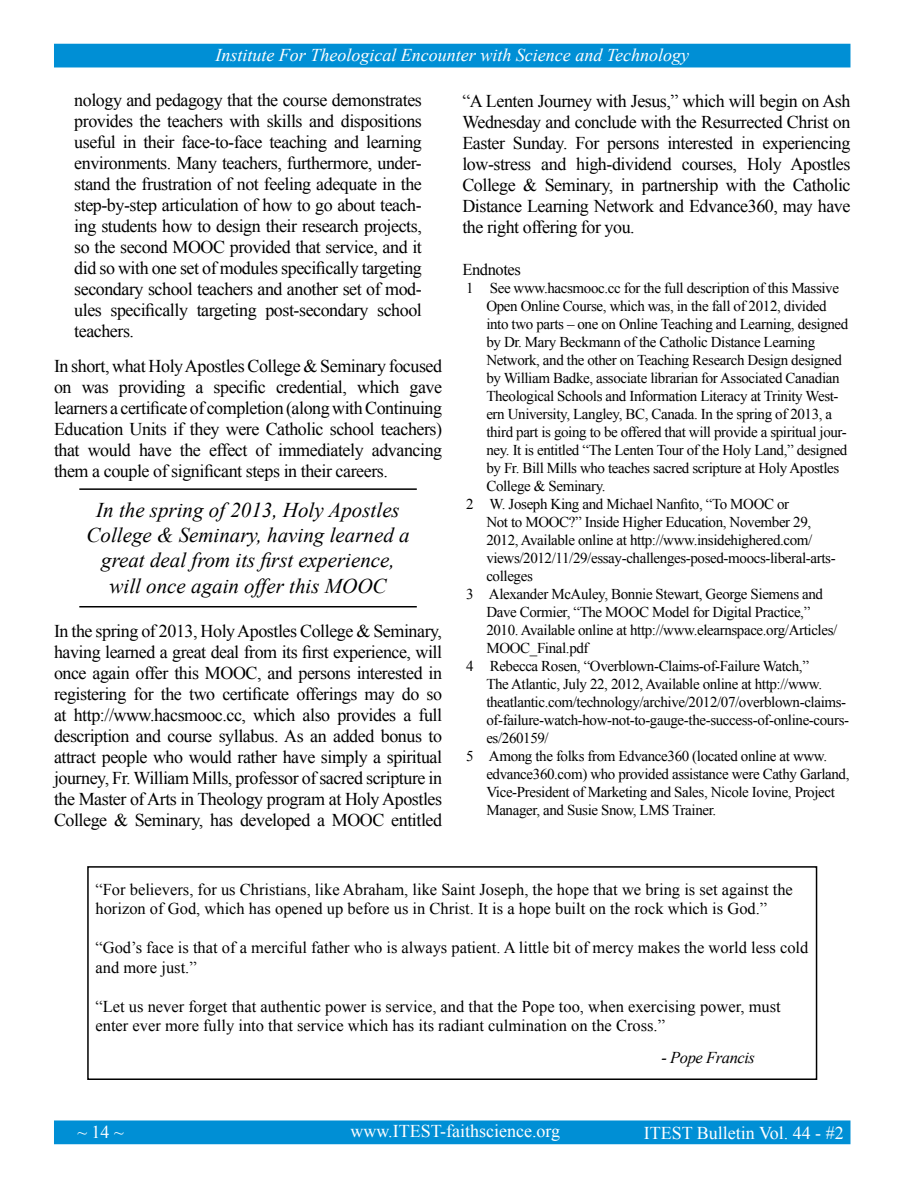
<style>
.page{position:relative;width:918px;height:1188px;background:#fff}
.page>*{position:absolute;margin:0;border:0;box-sizing:border-box;transform-origin:0 0}
.t1{font:italic 21px/25.2px "Times New Roman";color:#000;text-align:center}
.t2{font:18px/21px "Times New Roman";letter-spacing:-.025em;color:#000;text-align:justify}
.t3{font:italic 18px "Times New Roman";color:#fff}
.t4{font:18px "Times New Roman";color:#fff}
.t5{font:16.5px/19.5px "Times New Roman";color:#000}
.t6{font:italic 16.5px "Times New Roman";letter-spacing:-.025em;color:#000}
.t7{font:16.5px "Times New Roman";letter-spacing:-.025em;color:#000}
.t8{font:15px "Times New Roman";letter-spacing:-.025em;color:#000}
</style>
<div class="page">
<div style="left:54px;top:1120px;width:796px;height:24px;background:#008fd5;border:2px solid #008fd5"></div>
<div style="left:54px;top:44px;width:796px;height:23px;background:#008fd5"></div>
<hr style="left:79px;top:488px;width:338px;height:2px;background:#000">
<hr style="left:79px;top:606px;width:338px;height:2px;background:#000">
<div style="left:87px;top:866px;width:730px;height:214px;border:2px solid #000"></div>
<p class="t3" style="left:215px;top:43px;width:475px">Institute For Theological Encounter with Science and Technology</p>
<p class="t2" style="left:74px;top:89px;width:349px">nology and pedagogy that the course demonstrates provides the teachers with skills and dispositions useful in their face-to-face teaching and learning environments. Many teachers, furthermore, under&shy;stand the frustration of not feeling adequate in the step-by-step articulation of how to go about teach&shy;ing students how to design their research projects, so the second MOOC provided that service, and it did so with one set of modules specifically targeting secondary school teachers and another set of mod&shy;ules specifically targeting post-secondary school teachers.</p>
<p class="t2" style="left:54px;top:355px;width:390px">In short, what Holy Apostles College &amp; Seminary focused on was providing a specific credential, which gave learners a certificate of completion (along with Continuing Education Units if they were Catholic school teachers) that would have the effect of immediately advancing them a couple of significant steps in their careers.</p>
<p class="t1" style="left:86px;top:497px;width:325px">In the spring of 2013, Holy Apostles College &amp; Seminary, having learned a great deal from its first experience, will once again offer this MOOC</p>
<p class="t2" style="left:54px;top:620px;width:390px">In the spring of 2013, Holy Apostles College &amp; Seminary, having learned a great deal from its first experience, will once again offer this MOOC, and persons interested in registering for the two certificate offerings may do so at http://www.hacsmooc.cc, which also provides a full description and course syllabus. As an added bonus to attract people who would rather have simply a spiritual journey, Fr. William Mills, professor of sacred scripture in the Master of Arts in Theology program at Holy Apostles College &amp; Seminary, has developed a MOOC entitled</p>
<p class="t2" style="left:462px;top:90px;width:390px">“A Lenten Journey with Jesus,” which will begin on Ash Wednesday and conclude with the Resurrected Christ on Easter Sunday. For persons interested in experiencing low-stress and high-dividend courses, Holy Apostles College &amp; Seminary, in partnership with the Catholic Distance Learning Network and Edvance360, may have the right offering for you.</p>
<p class="t7" style="left:462px;top:258px;width:60px">Endnotes</p>
<p class="t8" style="left:466px;top:278px;width:374px">1 See www.hacsmooc.cc for the full description of this Massive</p>
<p class="t8" style="left:486px;top:296px;width:342px">Open Online Course, which was, in the fall of 2012, divided</p>
<p class="t8" style="left:486px;top:314px;width:363px">into two parts – one on Online Teaching and Learning, designed</p>
<p class="t8" style="left:486px;top:332px;width:330px">by Dr. Mary Beckmann of the Catholic Distance Learning</p>
<p class="t8" style="left:486px;top:350px;width:357px">Network, and the other on Teaching Research Design designed</p>
<p class="t8" style="left:486px;top:368px;width:355px">by William Badke, associate librarian for Associated Canadian</p>
<p class="t8" style="left:486px;top:386px;width:354px">Theological Schools and Information Literacy at Trinity West-</p>
<p class="t8" style="left:486px;top:404px;width:347px">ern University, Langley, BC, Canada. In the spring of 2013, a</p>
<p class="t8" style="left:486px;top:422px;width:362px">third part is going to be offered that will provide a spiritual jour-</p>
<p class="t8" style="left:486px;top:440px;width:363px">ney. It is entitled “The Lenten Tour of the Holy Land,” designed</p>
<p class="t8" style="left:486px;top:458px;width:354px">by Fr. Bill Mills who teaches sacred scripture at Holy Apostles</p>
<p class="t8" style="left:486px;top:476px;width:121px">College &amp; Seminary.</p>
<p class="t8" style="left:466px;top:494px;width:325px">2 W. Joseph King and Michael Nanfito, “To MOOC or</p>
<p class="t8" style="left:486px;top:512px;width:326px">Not to MOOC?” Inside Higher Education, November 29,</p>
<p class="t8" style="left:486px;top:530px;width:328px">2012, Available online at http://www.insidehighered.com/</p>
<p class="t8" style="left:486px;top:548px;width:351px">views/2012/11/29/essay-challenges-posed-moocs-liberal-arts-</p>
<p class="t8" style="left:486px;top:566px;width:48px">colleges</p>
<p class="t8" style="left:466px;top:584px;width:358px">3 Alexander McAuley, Bonnie Stewart, George Siemens and</p>
<p class="t8" style="left:486px;top:602px;width:325px">Dave Cormier, “The MOOC Model for Digital Practice,”</p>
<p class="t8" style="left:486px;top:620px;width:352px">2010. Available online at http://www.elearnspace.org/Articles/</p>
<p class="t8" style="left:486px;top:638px;width:104px">MOOC_Final.pdf</p>
<p class="t8" style="left:466px;top:656px;width:344px">4 Rebecca Rosen, “Overblown-Claims-of-Failure Watch,”</p>
<p class="t8" style="left:486px;top:674px;width:337px">The Atlantic, July 22, 2012, Available online at http://www.</p>
<p class="t8" style="left:486px;top:692px;width:361px">theatlantic.com/technology/archive/2012/07/overblown-claims-</p>
<p class="t8" style="left:486px;top:710px;width:364px">of-failure-watch-how-not-to-gauge-the-success-of-online-cours-</p>
<p class="t8" style="left:486px;top:728px;width:64px">es/260159/</p>
<p class="t8" style="left:466px;top:746px;width:363px">5 Among the folks from Edvance360 (located online at www.</p>
<p class="t8" style="left:486px;top:764px;width:365px">edvance360.com) who provided assistance were Cathy Garland,</p>
<p class="t8" style="left:486px;top:782px;width:350px">Vice-President of Marketing and Sales, Nicole Iovine, Project</p>
<p class="t8" style="left:486px;top:800px;width:231px">Manager, and Susie Snow, LMS Trainer.</p>
<p class="t5" style="left:95px;top:879px;width:699px">“For believers, for us Christians, like Abraham, like Saint Joseph, the hope that we bring is set against the horizon of God, which has opened up before us in Christ. It is a hope built on the rock which is God.”</p>
<p class="t5" style="left:95px;top:938px;width:715px">“God’s face is that of a merciful father who is always patient. A little bit of mercy makes the world less cold and more just.”</p>
<p class="t5" style="left:95px;top:996px;width:687px">“Let us never forget that authentic power is service, and that the Pope too, when exercising power, must enter ever more fully into that service which has its radiant culmination on the Cross.”</p>
<p class="t6" style="left:661px;top:1046px;width:95px">- Pope Francis</p>
<p class="t4" style="left:77px;top:1120px;width:48px">~ 14 ~</p>
<p class="t4" style="left:350px;top:1119px;width:211px">www.ITEST-faithscience.org</p>
<p class="t4" style="left:644px;top:1120px;width:202px">ITEST Bulletin Vol. 44 - #2</p>
</div>
